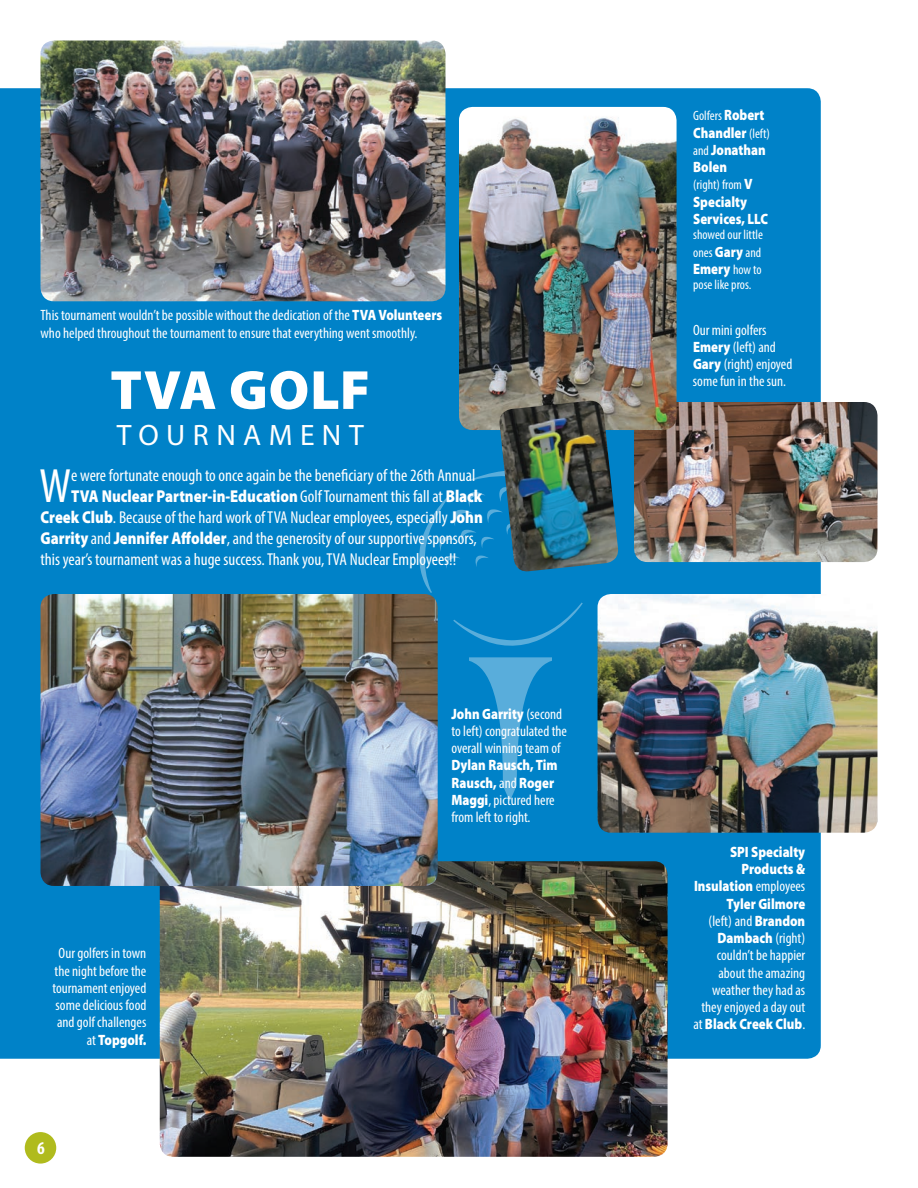
<style>
.page{position:relative;width:918px;height:1188px;background:#fff}
.page>*{position:absolute;margin:0;border:0;box-sizing:border-box;transform-origin:0 0}
.t1{font:900 55.65px "Myriad Pro";letter-spacing:.015em;color:#fff}
.t2{font:condensed 48.45px "Myriad Pro";color:#fff}
.t3{font:29.55px "Myriad Pro";letter-spacing:.255em;color:#fff}
.t4{font:700 condensed 18px "Myriad Pro";color:#fff}
.t5{font:condensed 17.25px "Myriad Pro";color:#fff}
.t6{font:900 17.25px "Myriad Pro";color:#fff;scale:.85 1}
.t7{font:condensed 15px/17.2px "Myriad Pro";color:#fff}
.t8{font:900 15px/17.2px "Myriad Pro";color:#fff;scale:.85 1}
.t9{font:condensed 13.5px/17.2px "Myriad Pro";color:#fff}
.s1{font-weight:900;font-stretch:normal}
.s2{font-weight:400;font-stretch:condensed}
.s3{font-weight:900;font-stretch:normal;font-size:15px}
.s4{font-weight:400;font-stretch:condensed;font-size:13.5px}
</style>
<div class="page">
<div style="left:25px;top:1132px;width:31px;height:32px;background:#b0bb1d;border-radius:50%"></div>
<div style="left:0;top:88px;width:821px;height:971px;background:#0082c8"></div>
<img style="left:634px;top:402px;width:244px;height:160px">
<svg style="left:453px;top:603px;width:130px;height:45px"></svg>
<svg style="left:418px;top:469px;width:174px;height:124px"></svg>
<svg style="left:469px;top:657px;width:83px;height:144px"></svg>
<img style="left:459px;top:107px;width:218px;height:323px">
<img style="left:40px;top:40px;width:406px;height:261px">
<img style="left:160px;top:861px;width:508px;height:296px">
<img style="left:498px;top:401px;width:121px;height:172px">
<img style="left:598px;top:594px;width:280px;height:239px">
<img style="left:40px;top:594px;width:398px;height:292px">
<p class="t7" style="left:40px;top:306px;width:403px">This tournament wouldn’t be possible without the dedication of the <span class="s1">TVA Volunteers </span>who helped throughout the tournament to ensure that everything went smoothly.</p>
<h1 class="t1" style="left:110px;top:353px;width:261px">TVA GOLF</h1>
<h3 class="t3" style="left:117px;top:417px;width:249px">TOURNAMENT</h3>
<h2 class="t2" style="left:40px;top:457px;width:33px">W</h2>
<p class="t5" style="left:71px;top:465px;width:406px">e were fortunate enough to once again be the beneficiary of the 26th Annual</p>
<p class="t6" style="left:71px;top:485px;width:485px">TVA Nuclear Partner-in-Education <span class="s2">Golf Tournament this fall at</span> Black</p>
<p class="t5" style="left:41px;top:507px;width:444px"><span class="s1">Creek Club</span>. Because of the hard work of TVA Nuclear employees, especially <span class="s1">John</span></p>
<p class="t5" style="left:41px;top:528px;width:438px"><span class="s1">Garrity</span> and <span class="s1">Jennifer Affolder</span>, and the generosity of our supportive sponsors,</p>
<p class="t5" style="left:40px;top:549px;width:417px">this year’s tournament was a huge success. Thank you, TVA Nuclear Employees!!</p>
<p class="t7" style="left:52px;top:945px;width:95px;text-align:right">Our golfers in town the night before the tournament enjoyed some delicious food and golf challenges at <span class="s1">Topgolf.</span></p>
<p class="t4" style="left:37px;top:1137px;width:9px">6</p>
<p class="t7" style="left:451px;top:705px;width:117px"><span class="s1">John Garrity</span> (second to left) congratulated the overall winning team of</p>
<p class="t8" style="left:451px;top:756px;width:126px">Dylan Rausch, Tim<br>Rausch, <span class="s2">and</span> Roger<br>Maggi<span class="s2">, pictured here from left to right.</span></p>
<p class="t9" style="left:693px;top:107px;width:73px">Golfers <span class="s3">Robert</span></p>
<p class="t8" style="left:693px;top:123px;width:92px">Chandler <span class="s4">(left) and</span> Jonathan<br>Bolen</p>
<p class="t9" style="left:693px;top:176px;width:61px">(right) from <span class="s3">V</span></p>
<p class="t8" style="left:693px;top:192px;width:90px">Specialty<br>Services, LLC</p>
<p class="t9" style="left:693px;top:226px;width:71px">showed our little ones <span class="s3">Gary</span> and</p>
<p class="t8" style="left:693px;top:260px;width:82px">Emery <span class="s4">how to</span></p>
<p class="t9" style="left:693px;top:276px;width:60px">pose like pros.</p>
<p class="t7" style="left:693px;top:321px;width:101px">Our mini golfers<br><span class="s1">Emery</span> (left) and<br><span class="s1">Gary</span> (right) enjoyed some fun in the sun.</p>
<p class="t7" style="left:693px;top:843px;width:113px;text-align:right"><span class="s1">SPI Specialty<br>Products &amp;<br>Insulation</span> employees<br><span class="s1">Tyler Gilmore<br></span>(left) and <span class="s1">Brandon<br>Dambach</span> (right) couldn’t be happier about the amazing weather they had as they enjoyed a day out at <span class="s1">Black Creek Club</span>.</p>
</div>
